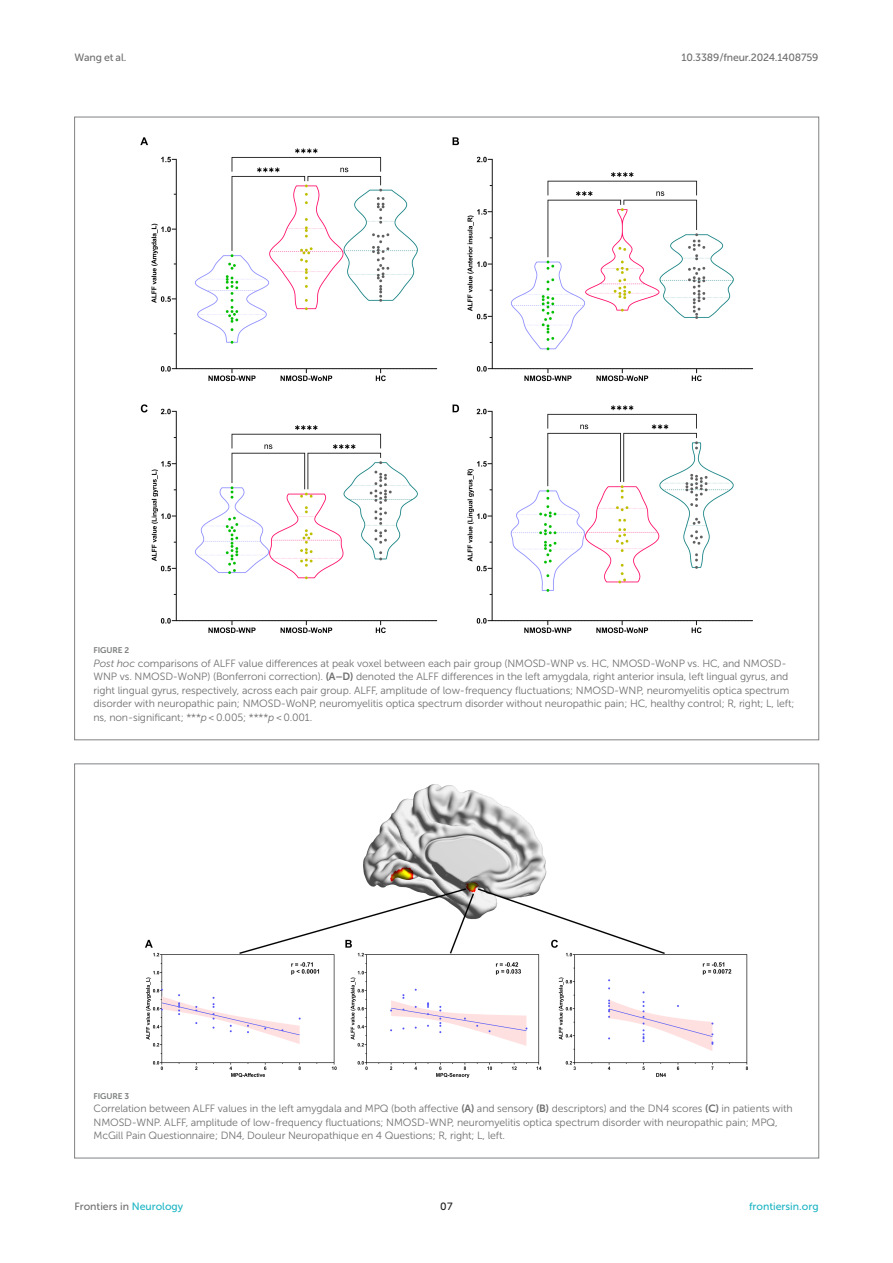
<style>
.page{position:relative;width:893px;height:1263px;background:#fff}
.page>*{position:absolute;margin:0;border:0;box-sizing:border-box;transform-origin:0 0}
.FIG_LEG{font:10.5px/13.5px "Museo Sans 300";letter-spacing:-.01em;color:#706f70}
.t1{font:10.5px "Museo Sans 500";letter-spacing:-.015em;color:#706f70}
.t2{font:10.5px "Museo Sans 500";color:#1db5c3}
.t3{font:10.5px "Museo Sans 500";color:#1b1c1b}
.FIG_HD{font:8.25px "Museo Sans 700";letter-spacing:-.01em;color:#7e7f7f}
.s1{font-style:italic}
.s2{font-family:"Museo Sans 700"}
.s3{color:#1db5c3}
</style>
<div class="page">
<img style="left:140px;top:137px;width:614px;height:497px">
<img style="left:145px;top:784px;width:603px;height:294px">
<p class="t1" style="left:74px;top:51px;width:53px">Wang et al.</p>
<p class="t1" style="left:681px;top:51px;width:138px">10.3389/fneur.2024.1408759</p>
<p class="FIG_HD" style="left:94px;top:646px;width:37px">FIGURE 2</p>
<p class="FIG_LEG" style="left:94px;top:657px;width:703px"><span class="s1">Post hoc</span> comparisons of ALFF value differences at peak voxel between each pair group (NMOSD-WNP vs. HC, NMOSD-WoNP vs. HC, and NMOSD-WNP vs. NMOSD-WoNP) (Bonferroni correction). <span class="s2">(A–D)</span> denoted the ALFF differences in the left amygdala, right anterior insula, left lingual gyrus, and right lingual gyrus, respectively, across each pair group. ALFF, amplitude of low-frequency fluctuations; NMOSD-WNP, neuromyelitis optica spectrum disorder with neuropathic pain; NMOSD-WoNP, neuromyelitis optica spectrum disorder without neuropathic pain; HC, healthy control; R, right; L, left; ns, non-significant; ***<span class="s1">p</span> &lt; 0.005; ****<span class="s1">p</span> &lt; 0.001.</p>
<p class="FIG_HD" style="left:94px;top:1091px;width:37px">FIGURE 3</p>
<p class="FIG_LEG" style="left:94px;top:1102px;width:701px">Correlation between ALFF values in the left amygdala and MPQ (both affective <span class="s2">(A)</span> and sensory <span class="s2">(B)</span> descriptors) and the DN4 scores <span class="s2">(C)</span> in patients with<br>NMOSD-WNP. ALFF, amplitude of low-frequency fluctuations; NMOSD-WNP, neuromyelitis optica spectrum disorder with neuropathic pain; MPQ,<br>McGill Pain Questionnaire; DN4, Douleur Neuropathique en 4 Questions; R, right; L, left.</p>
<p class="t1" style="left:74px;top:1200px;width:110px">Frontiers in <span class="s3">Neurology</span></p>
<p class="t3" style="left:440px;top:1200px;width:14px">07</p>
<p class="t2" style="left:749px;top:1200px;width:71px">frontiersin.org</p>
</div>
